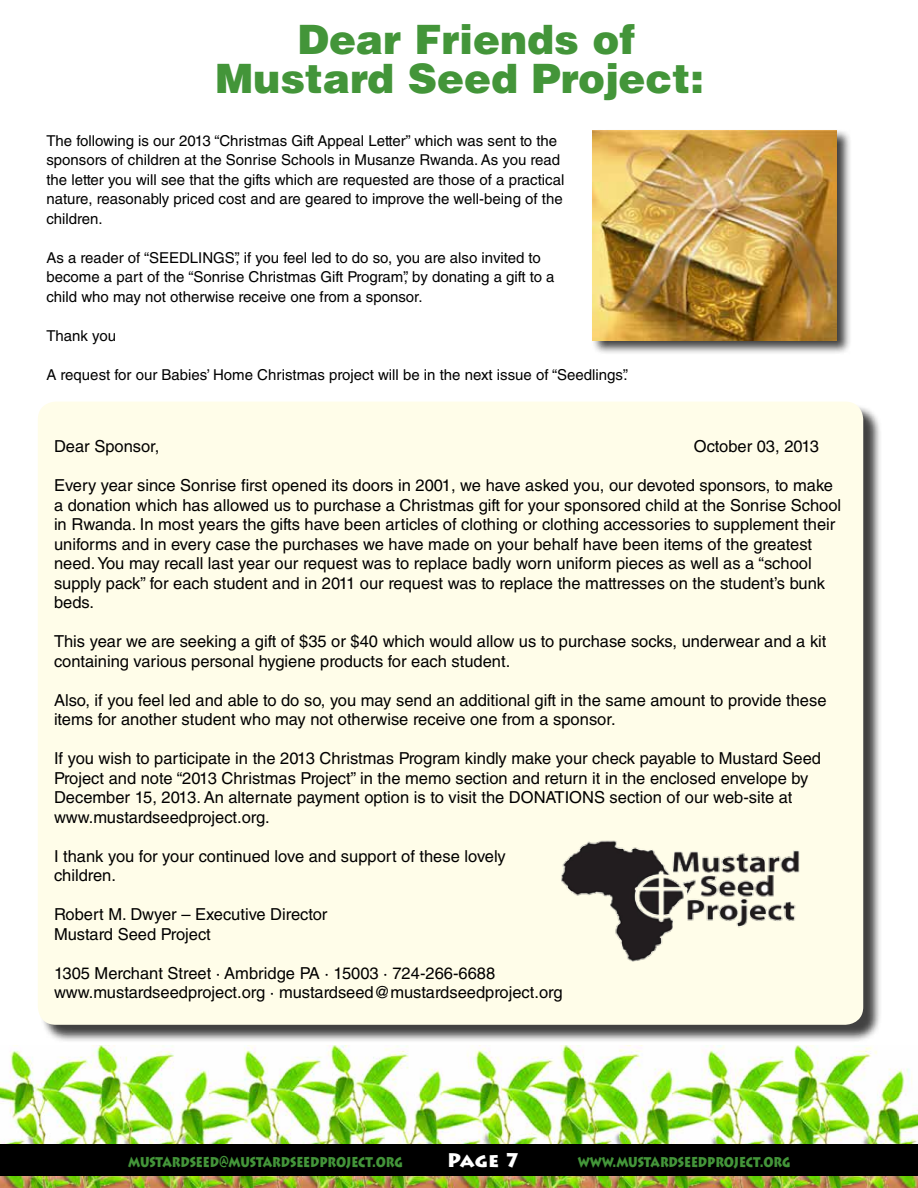
<style>
.page{position:relative;width:918px;height:1188px;background:#fff}
.page>*{position:absolute;margin:0;border:0;box-sizing:border-box;transform-origin:0 0}
.t1{font:900 40.5px/39px "Helvetica LT Std";color:#439539;text-align:center}
.t2{font:900 19.5px "Lithos Pro";color:#fff}
.t3{font:16.5px/19.5px "Helvetica LT Std";color:#000}
.t4{font:900 16.5px "Lithos Pro";letter-spacing:-.01em;color:#439539;scale:.75 1}
.t5{font:15px/19.5px "Helvetica LT Std";color:#000}
</style>
<div class="page">
<div style="left:40px;top:404px;width:842px;height:640px;background:#000;opacity:.75"></div>
<div style="left:38px;top:402px;width:825px;height:623px;background:#fffde9;border-radius:18px"></div>
<img style="left:0;top:1045px;width:918px;height:143px">
<div style="left:0;top:1144px;width:918px;height:32px;background:#000"></div>
<div style="left:591px;top:129px;width:261px;height:226px;background:#000;opacity:.75"></div>
<img style="left:593px;top:130px;width:244px;height:210px">
<img style="left:561px;top:840px;width:239px;height:122px">
<h1 class="t1" style="left:215px;top:19px;width:490px">Dear Friends of<br>Mustard Seed Project:</h1>
<p class="t5" style="left:46px;top:131px;width:519px">The following is our 2013 “Christmas Gift Appeal Letter” which was sent to the sponsors of children at the Sonrise Schools in Musanze Rwanda. As you read the letter you will see that the gifts which are requested are those of a practical nature, reasonably priced cost and are geared to improve the well-being of the children.</p>
<p class="t5" style="left:46px;top:248px;width:510px">As a reader of “SEEDLINGS”, if you feel led to do so, you are also invited to become a part of the “Sonrise Christmas Gift Program”, by donating a gift to a child who may not otherwise receive one from a sponsor.</p>
<p class="t5" style="left:46px;top:326px;width:71px">Thank you</p>
<p class="t5" style="left:46px;top:365px;width:583px">A request for our Babies’ Home Christmas project will be in the next issue of “Seedlings”.</p>
<p class="t3" style="left:54px;top:436px;width:107px">Dear Sponsor,</p>
<p class="t3" style="left:694px;top:436px;width:127px">October 03, 2013</p>
<p class="t3" style="left:54px;top:475px;width:789px">Every year since Sonrise first opened its doors in 2001, we have asked you, our devoted sponsors, to make a donation which has allowed us to purchase a Christmas gift for your sponsored child at the Sonrise School in Rwanda. In most years the gifts have been articles of clothing or clothing accessories to supplement their uniforms and in every case the purchases we have made on your behalf have been items of the greatest need. You may recall last year our request was to replace badly worn uniform pieces as well as a “school supply pack” for each student and in 2011 our request was to replace the mattresses on the student’s bunk beds.</p>
<p class="t3" style="left:54px;top:632px;width:774px">This year we are seeking a gift of $35 or $40 which would allow us to purchase socks, underwear and a kit containing various personal hygiene products for each student.</p>
<p class="t3" style="left:54px;top:690px;width:774px">Also, if you feel led and able to do so, you may send an additional gift in the same amount to provide these items for another student who may not otherwise receive one from a sponsor.</p>
<p class="t3" style="left:54px;top:749px;width:769px">If you wish to participate in the 2013 Christmas Program kindly make your check payable to Mustard Seed Project and note “2013 Christmas Project” in the memo section and return it in the enclosed envelope by December 15, 2013. An alternate payment option is to visit the DONATIONS section of our web-site at www.mustardseedproject.org.</p>
<p class="t3" style="left:54px;top:846px;width:453px">I thank you for your continued love and support of these lovely children.</p>
<p class="t3" style="left:54px;top:905px;width:275px">Robert M. Dwyer – Executive Director<br>Mustard Seed Project</p>
<p class="t3" style="left:54px;top:963px;width:510px">1305 Merchant Street ∙ Ambridge PA ∙ 15003 ∙ 724-266-6688 www.mustardseedproject.org ∙ mustardseed@mustardseedproject.org</p>
<p class="t4" style="left:128px;top:1151px;width:368px">mustardseed@mustardseedproject.org</p>
<p class="t2" style="left:447px;top:1148px;width:74px">Page 7</p>
<p class="t4" style="left:578px;top:1151px;width:285px">www.mustardseedproject.org</p>
</div>
